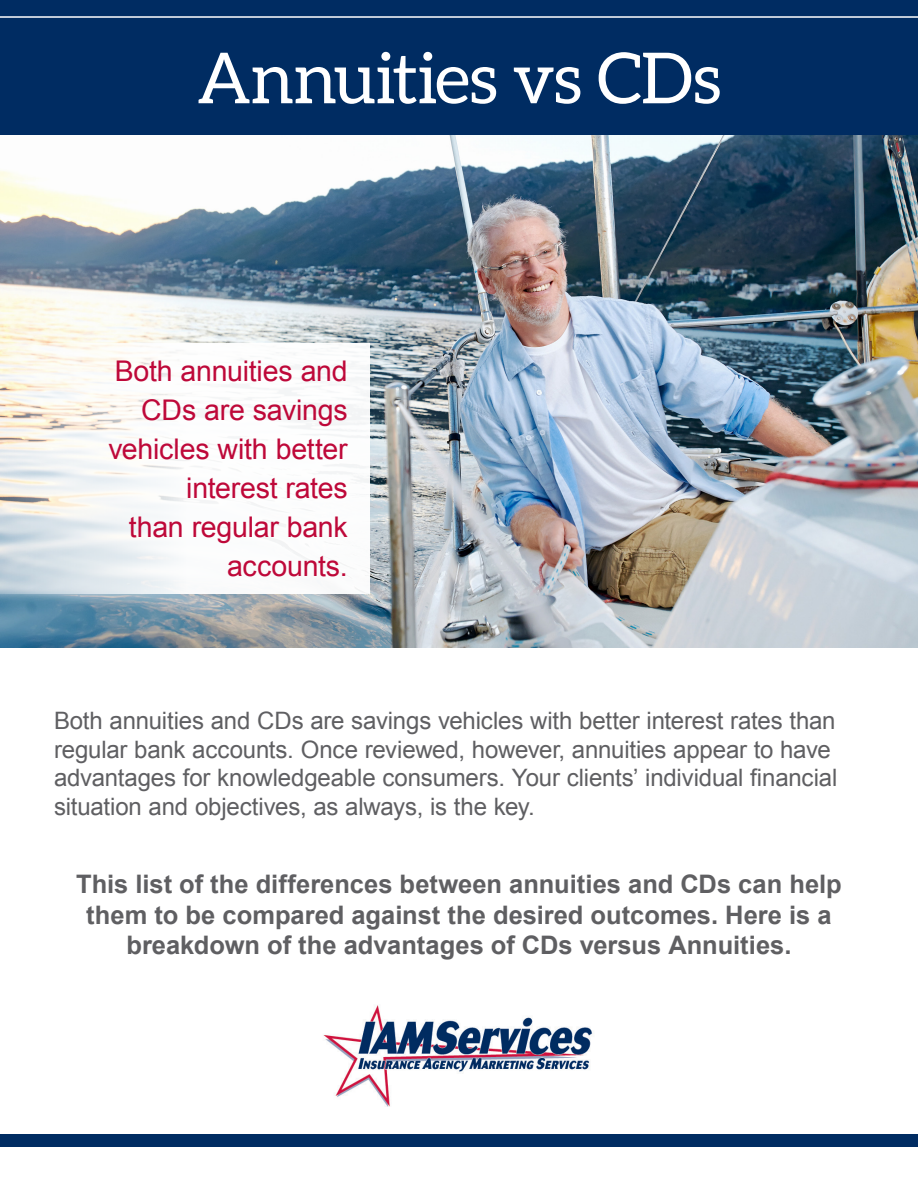
<style>
.page{position:relative;width:918px;height:1188px;background:#fff}
.page>*{position:absolute;margin:0;border:0;box-sizing:border-box;transform-origin:0 0}
.t1{font:70.5px "Aleo";letter-spacing:-.015em;color:#fff}
.t2{font:28.5px/39px "Arial";letter-spacing:-.01em;color:#be0839;text-align:right}
.t3{font:700 25.5px/30.6px "Arial";color:#5f5f62;text-align:center}
.t4{font:24px/28.8px "Arial";letter-spacing:-.01em;color:#5f5f62}
</style>
<div class="page">
<img style="left:0;top:135px;width:918px;height:513px">
<div style="left:0;top:0;width:918px;height:135px;background:#002c62"></div>
<img style="left:323px;top:1005px;width:270px;height:101px">
<div style="left:0;top:1134px;width:918px;height:13px;background:#002c62"></div>
<hr style="left:0;top:16px;width:918px;height:2px;background:#fff">
<svg style="left:0;top:343px;width:369px;height:251px"></svg>
<p class="t1" style="left:197px;top:38px;width:526px">Annuities vs CDs</p>
<p class="t2" style="left:108px;top:352px;width:241px">Both annuities and<br>CDs are savings vehicles with better interest rates<br>than regular bank accounts.</p>
<p class="t4" style="left:54px;top:706px;width:785px">Both annuities and CDs are savings vehicles with better interest rates than regular bank accounts. Once reviewed, however, annuities appear to have advantages for knowledgeable consumers. Your clients’ individual financial situation and objectives, as always, is the key.</p>
<p class="t3" style="left:76px;top:869px;width:767px">This list of the differences between annuities and CDs can help them to be compared against the desired outcomes. Here is a breakdown of the advantages of CDs versus Annuities.</p>
</div>
